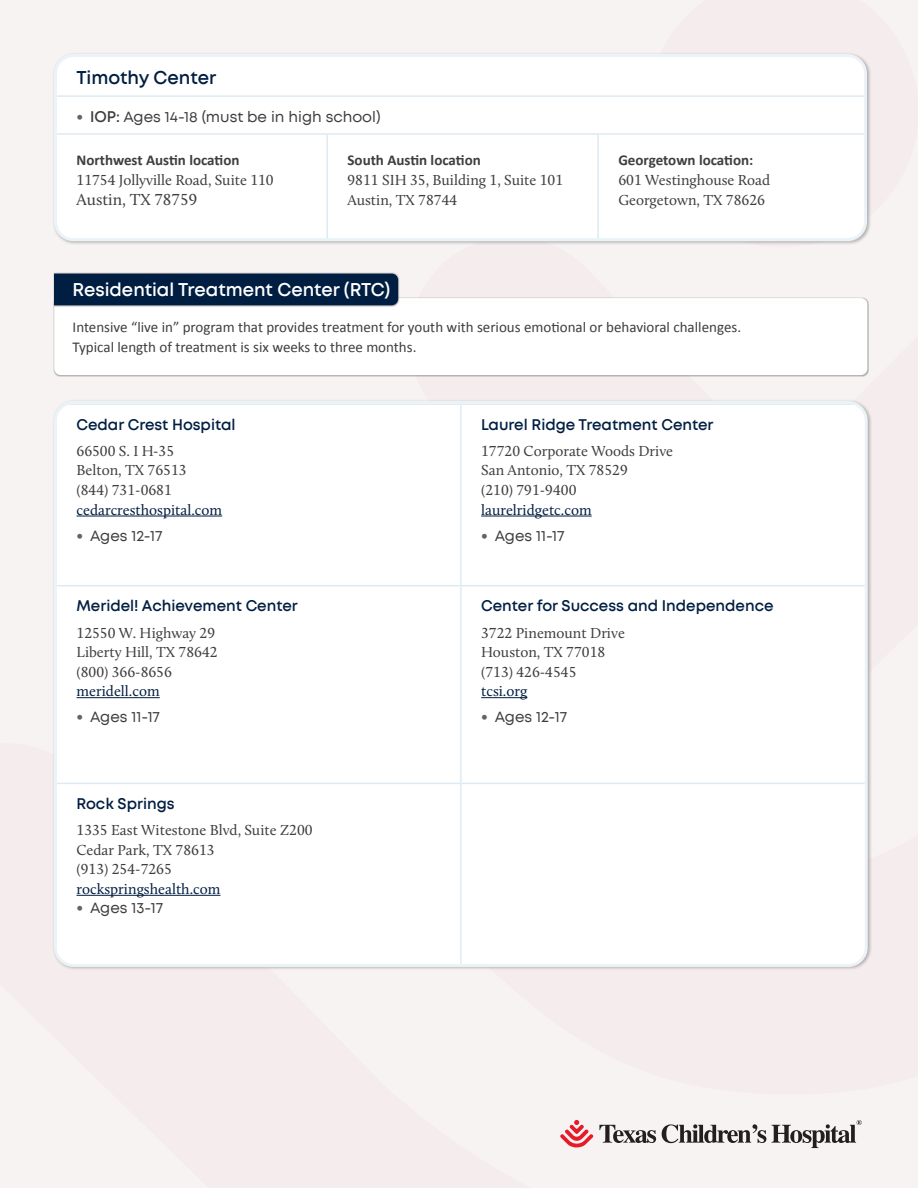
<style>
.page{position:relative;width:918px;height:1188px;background:#f8f4f2}
.page>*{position:absolute;margin:0;border:0;box-sizing:border-box;transform-origin:0 0}
.Bullet_lvl_1{font:600 18px "Mont";color:#fff}
.t1{font:600 18px "Mont";color:#001e42}
.t2{font:16.5px "Calluna";color:#3e3e3f}
.t3{font:15px/19.5px "Calluna";color:#3e3e3f}
.t4{font:600 15px/26.2px "Mont";color:#001e42}
.t5{font:15px/19.5px "Calibri";color:#3e3e3f}
.t6{font:15px "Mont";color:#3e3e3f}
.s1{font-family:"Avenir";font-size:13.5px;color:#636366}
.s2{font-weight:600}
.s3{font-family:"Calibri";font-weight:700}
.s4{font-family:"Calluna";font-weight:400;color:#3e3e3f}
.s5{color:#001e42}
.s6{font-family:"Mont";font-weight:600;color:#001e42}
</style>
<div class="page">
<div style="left:52px;top:52px;width:819px;height:193px;background:#231f20;opacity:.3"></div>
<div style="left:57px;top:57px;width:809px;height:183px;background:#fff"></div>
<hr style="left:56px;top:56px;width:271px;height:1px;background:#deeaf2">
<hr style="left:56px;top:57px;width:1px;height:38px;background:#deeaf2">
<hr style="left:598px;top:56px;width:268px;height:1px;background:#deeaf2">
<hr style="left:56px;top:95px;width:271px;height:2px;background:#deeaf2">
<hr style="left:327px;top:95px;width:271px;height:2px;background:#deeaf2">
<hr style="left:598px;top:95px;width:268px;height:2px;background:#deeaf2">
<hr style="left:56px;top:133px;width:271px;height:2px;background:#deeaf2">
<hr style="left:56px;top:135px;width:1px;height:105px;background:#deeaf2">
<hr style="left:327px;top:133px;width:271px;height:2px;background:#deeaf2">
<hr style="left:326px;top:135px;width:2px;height:105px;background:#deeaf2">
<hr style="left:598px;top:133px;width:268px;height:2px;background:#deeaf2">
<hr style="left:597px;top:135px;width:2px;height:105px;background:#deeaf2">
<div style="left:54px;top:54px;width:813px;height:187px;border:3px solid #eaf3f8;border-radius:18px"></div>
<div style="left:57px;top:405px;width:808px;height:560px;background:#fff"></div>
<hr style="left:56px;top:405px;width:1px;height:180px;background:#deeaf2">
<hr style="left:56px;top:403px;width:405px;height:2px;background:#deeaf2">
<hr style="left:461px;top:403px;width:405px;height:2px;background:#deeaf2">
<hr style="left:865px;top:405px;width:1px;height:181px;background:#fff">
<hr style="left:865px;top:783px;width:1px;height:182px;background:#fff">
<hr style="left:461px;top:585px;width:404px;height:1px;background:#deeaf2">
<hr style="left:462px;top:783px;width:403px;height:1px;background:#deeaf2">
<hr style="left:460px;top:405px;width:2px;height:180px;background:#dfebf3">
<hr style="left:56px;top:783px;width:1px;height:182px;background:#deeaf2">
<hr style="left:56px;top:585px;width:405px;height:1px;background:#deeaf2">
<hr style="left:460px;top:586px;width:2px;height:197px;background:#dfebf3">
<hr style="left:460px;top:784px;width:2px;height:181px;background:#dfebf3">
<hr style="left:57px;top:783px;width:405px;height:1px;background:#dfebf3">
<hr style="left:77px;top:516px;width:145px;height:1px;background:#001e42">
<hr style="left:481px;top:516px;width:111px;height:1px;background:#001e42">
<hr style="left:77px;top:697px;width:83px;height:1px;background:#001e42">
<hr style="left:481px;top:697px;width:46px;height:1px;background:#001e42">
<hr style="left:77px;top:895px;width:144px;height:1px;background:#001e42">
<div style="left:54px;top:401px;width:814px;height:566px;border:3px solid #eaf3f8;border-radius:18px"></div>
<svg style="left:599px;top:1125px;width:57px;height:18px"></svg>
<svg style="left:560px;top:1120px;width:33px;height:27px"></svg>
<svg style="left:662px;top:1120px;width:200px;height:28px"></svg>
<div style="left:53px;top:297px;width:816px;height:80px;background:#231f20;opacity:.41"></div>
<div style="left:54px;top:298px;width:813px;height:77px;background:#fff;border-radius:6px"></div>
<div style="left:53px;top:272px;width:347px;height:35px;background:#231f20;opacity:.41"></div>
<div style="left:54px;top:274px;width:344px;height:31px;background:#001e42"></div>
<p class="t1" style="left:77px;top:69px;width:141px">Timothy Center</p>
<p class="t6" style="left:77px;top:109px;width:306px"><span class="s1">•</span> <span class="s2">IOP:</span> Ages 14-18 (must be in high school)</p>
<p class="t3" style="left:77px;top:151px;width:199px"><span class="s3">Northwest Austin location<br></span>11754 Jollyville Road, Suite 110</p>
<p class="t2" style="left:77px;top:189px;width:122px">Austin, TX 78759</p>
<p class="t3" style="left:347px;top:151px;width:217px"><span class="s3">South Austin location<br></span>9811 SIH 35, Building 1, Suite 101<br>Austin, TX 78744</p>
<p class="t3" style="left:618px;top:151px;width:153px"><span class="s3">Georgetown location:<br></span>601 Westinghouse Road<br>Georgetown, TX 78626</p>
<p class="Bullet_lvl_1" style="left:73px;top:281px;width:319px">Residential Treatment Center (RTC)</p>
<p class="t5" style="left:73px;top:317px;width:670px">Intensive “live in” program that provides treatment for youth with serious emotional or behavioral challenges.<br>Typical length of treatment is six weeks to three months.</p>
<p class="t4" style="left:77px;top:412px;width:161px">Cedar Crest Hospital<br><span class="s4">66500 S. I H-35</span></p>
<p class="t3" style="left:77px;top:461px;width:147px">Belton, TX 76513 (844) 731-0681 <span class="s5">cedarcresthospital.com</span></p>
<p class="t6" style="left:77px;top:528px;width:88px"><span class="s1">•</span> Ages 12-17</p>
<p class="t4" style="left:77px;top:594px;width:223px">Meridel! Achievement Center<br><span class="s4">12550 W. Highway 29</span></p>
<p class="t3" style="left:77px;top:642px;width:143px">Liberty Hill, TX 78642 (800) 366-8656 <span class="s5">meridell.com</span></p>
<p class="t6" style="left:77px;top:710px;width:85px"><span class="s1">•</span> Ages 11-17</p>
<p class="t3" style="left:77px;top:791px;width:238px;line-height:26.2px"><span class="s6">Rock Springs<br></span>1335 East Witestone Blvd, Suite Z200</p>
<p class="t3" style="left:77px;top:840px;width:145px">Cedar Park, TX 78613 (913) 254-7265 <span class="s5">rockspringshealth.com</span></p>
<p class="t6" style="left:77px;top:901px;width:88px"><span class="s1">•</span> Ages 13-17</p>
<p class="t4" style="left:481px;top:412px;width:234px">Laurel Ridge Treatment Center<br><span class="s4">17720 Corporate Woods Drive</span></p>
<p class="t3" style="left:481px;top:461px;width:148px">San Antonio, TX 78529 (210) 791-9400 <span class="s5">laurelridgetc.com</span></p>
<p class="t6" style="left:481px;top:528px;width:85px"><span class="s1">•</span> Ages 11-17</p>
<p class="t4" style="left:481px;top:594px;width:294px">Center for Success and Independence<br><span class="s4">3722 Pinemount Drive</span></p>
<p class="t3" style="left:481px;top:642px;width:126px">Houston, TX 77018 (713) 426-4545 <span class="s5">tcsi.org</span></p>
<p class="t6" style="left:481px;top:710px;width:88px"><span class="s1">•</span> Ages 12-17</p>
</div>
